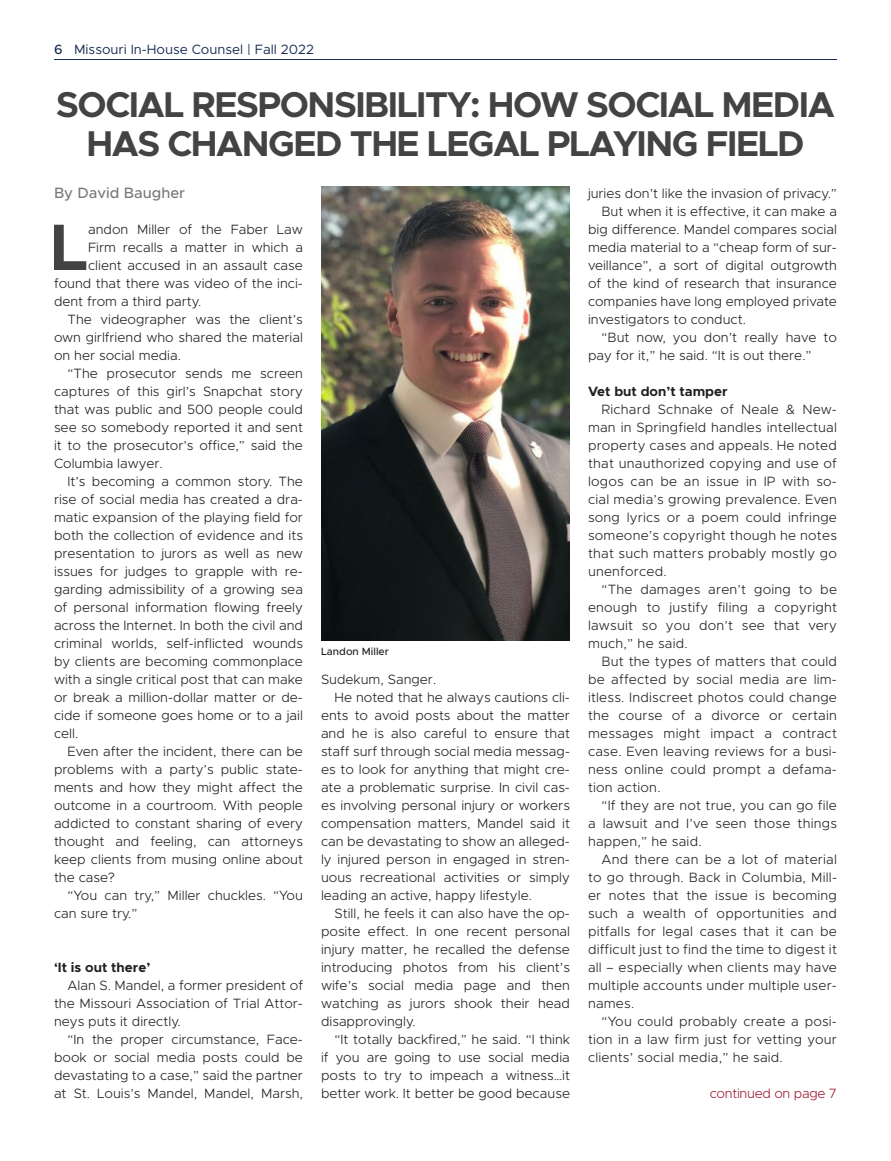
<style>
.page{position:relative;width:891px;height:1161px;background:#fff}
.page>*{position:absolute;margin:0;border:0;box-sizing:border-box;transform-origin:0 0}
.body{font:700 65.85px "Metropolis";color:#434344}
.t1{font:700 36px/39px "Metropolis";letter-spacing:-.04em;color:#434344;text-align:center}
.t2{font:500 15px "Metropolis";color:#7a7879}
.body-2{font:300 13.5px/18px "Metropolis";color:#231f20;text-align:justify}
.t3{font:13.5px "Metropolis";color:#182d55}
.body-3{font:700 13.5px "Metropolis";color:#231f20}
.t4{font:300 13.5px "Metropolis";letter-spacing:-.02em;color:#9d1b34}
.body-4{font:500 10.5px "Metropolis";color:#231f20}
.s1{font-weight:500}
</style>
<div class="page">
<img style="left:321px;top:187px;width:249px;height:453px">
<hr style="left:54px;top:59px;width:783px;height:1px;background:#182d55">
<p class="t3" style="left:54px;top:41px;width:261px"><span class="s1">6</span> Missouri In-House Counsel | Fall 2022</p>
<p class="t1" style="left:56px;top:85px;width:780px">SOCIAL RESPONSIBILITY: HOW SOCIAL MEDIA<br>HAS CHANGED THE LEGAL PLAYING FIELD</p>
<p class="t2" style="left:54px;top:183px;width:133px">By David Baugher</p>
<p class="body" style="left:50px;top:206px;width:40px">L</p>
<p class="body-2" style="left:88px;top:220px;width:216px">andon Miller of the Faber Law</p>
<p class="body-2" style="left:88px;top:238px;width:216px">Firm recalls a matter in which a</p>
<p class="body-2" style="left:88px;top:256px;width:216px">client accused in an assault case</p>
<p class="body-2" style="left:54px;top:274px;width:250px">found that there was video of the inci-</p>
<p class="body-2" style="left:54px;top:292px;width:149px">dent from a third party.</p>
<p class="body-2" style="left:54px;top:310px;width:251px;text-indent:14px">The videographer was the client’s own girlfriend who shared the material on her social media.</p>
<p class="body-2" style="left:54px;top:364px;width:251px;text-indent:14px">“The prosecutor sends me screen captures of this girl’s Snapchat story that was public and 500 people could see so somebody reported it and sent it to the prosecutor’s office,” said the Columbia lawyer.</p>
<p class="body-2" style="left:54px;top:472px;width:251px;text-indent:14px">It’s becoming a common story. The rise of social media has created a dra&shy;matic expansion of the playing field for both the collection of evidence and its presentation to jurors as well as new issues for judges to grapple with re&shy;garding admissibility of a growing sea of personal information flowing freely across the Internet. In both the civil and criminal worlds, self-inflicted wounds by clients are becoming commonplace with a single critical post that can make or break a million-dollar matter or de&shy;cide if someone goes home or to a jail cell.</p>
<p class="body-2" style="left:54px;top:742px;width:251px;text-indent:14px">Even after the incident, there can be problems with a party’s public state&shy;ments and how they might affect the outcome in a courtroom. With people addicted to constant sharing of every thought and feeling, can attorneys keep clients from musing online about the case?</p>
<p class="body-2" style="left:54px;top:886px;width:250px;text-indent:14px">“You can try,” Miller chuckles. “You can sure try.”</p>
<p class="body-3" style="left:54px;top:959px;width:98px">‘It is out there’</p>
<p class="body-2" style="left:54px;top:976px;width:251px;text-indent:14px">Alan S. Mandel, a former president of the Missouri Association of Trial Attor&shy;neys puts it directly.</p>
<p class="body-2" style="left:54px;top:1030px;width:251px;text-indent:14px">“In the proper circumstance, Face&shy;book or social media posts could be devastating to a case,” said the partner at St. Louis’s Mandel, Mandel, Marsh,</p>
<p class="body-4" style="left:321px;top:645px;width:69px">Landon Miller</p>
<p class="body-2" style="left:321px;top:670px;width:117px">Sudekum, Sanger.</p>
<p class="body-2" style="left:321px;top:688px;width:251px;text-indent:13px">He noted that he always cautions cli&shy;ents to avoid posts about the matter and he is also careful to ensure that staff surf through social media messag&shy;es to look for anything that might cre&shy;ate a problematic surprise. In civil cas&shy;es involving personal injury or workers compensation matters, Mandel said it can be devastating to show an alleged&shy;ly injured person in engaged in stren&shy;uous recreational activities or simply leading an active, happy lifestyle.</p>
<p class="body-2" style="left:321px;top:904px;width:251px;text-indent:14px">Still, he feels it can also have the op&shy;posite effect. In one recent personal injury matter, he recalled the defense introducing photos from his client’s wife’s social media page and then watching as jurors shook their head disapprovingly.</p>
<p class="body-2" style="left:321px;top:1030px;width:251px;text-indent:14px">“It totally backfired,” he said. “I think if you are going to use social media posts to try to impeach a witness…it better work. It better be good because</p>
<p class="body-2" style="left:588px;top:184px;width:251px">juries don’t like the invasion of privacy.”</p>
<p class="body-2" style="left:588px;top:202px;width:251px;text-indent:14px">But when it is effective, it can make a big difference. Mandel compares social media material to a “cheap form of sur&shy;veillance”, a sort of digital outgrowth of the kind of research that insurance companies have long employed private investigators to conduct.</p>
<p class="body-2" style="left:588px;top:328px;width:250px;text-indent:14px">“But now, you don’t really have to pay for it,” he said. “It is out there.”</p>
<p class="body-3" style="left:588px;top:382px;width:141px">Vet but don’t tamper</p>
<p class="body-2" style="left:588px;top:400px;width:251px;text-indent:14px">Richard Schnake of Neale &amp; New&shy;man in Springfield handles intellectual property cases and appeals. He noted that unauthorized copying and use of logos can be an issue in IP with so&shy;cial media’s growing prevalence. Even song lyrics or a poem could infringe someone’s copyright though he notes that such matters probably mostly go unenforced.</p>
<p class="body-2" style="left:588px;top:580px;width:251px;text-indent:14px">“The damages aren’t going to be enough to justify filing a copyright lawsuit so you don’t see that very much,” he said.</p>
<p class="body-2" style="left:588px;top:652px;width:251px;text-indent:14px">But the types of matters that could be affected by social media are lim&shy;itless. Indiscreet photos could change the course of a divorce or certain messages might impact a contract case. Even leaving reviews for a busi&shy;ness online could prompt a defama&shy;tion action.</p>
<p class="body-2" style="left:588px;top:796px;width:251px;text-indent:14px">“If they are not true, you can go file a lawsuit and I’ve seen those things happen,” he said.</p>
<p class="body-2" style="left:588px;top:850px;width:251px;text-indent:14px">And there can be a lot of material to go through. Back in Columbia, Mill&shy;er notes that the issue is becoming such a wealth of opportunities and pitfalls for legal cases that it can be difficult just to find the time to digest it all – especially when clients may have multiple accounts under multiple user&shy;names.</p>
<p class="body-2" style="left:588px;top:1012px;width:251px;text-indent:14px">“You could probably create a posi&shy;tion in a law firm just for vetting your clients’ social media,” he said.</p>
<p class="t4" style="left:710px;top:1085px;width:129px">continued on page 7</p>
</div>
